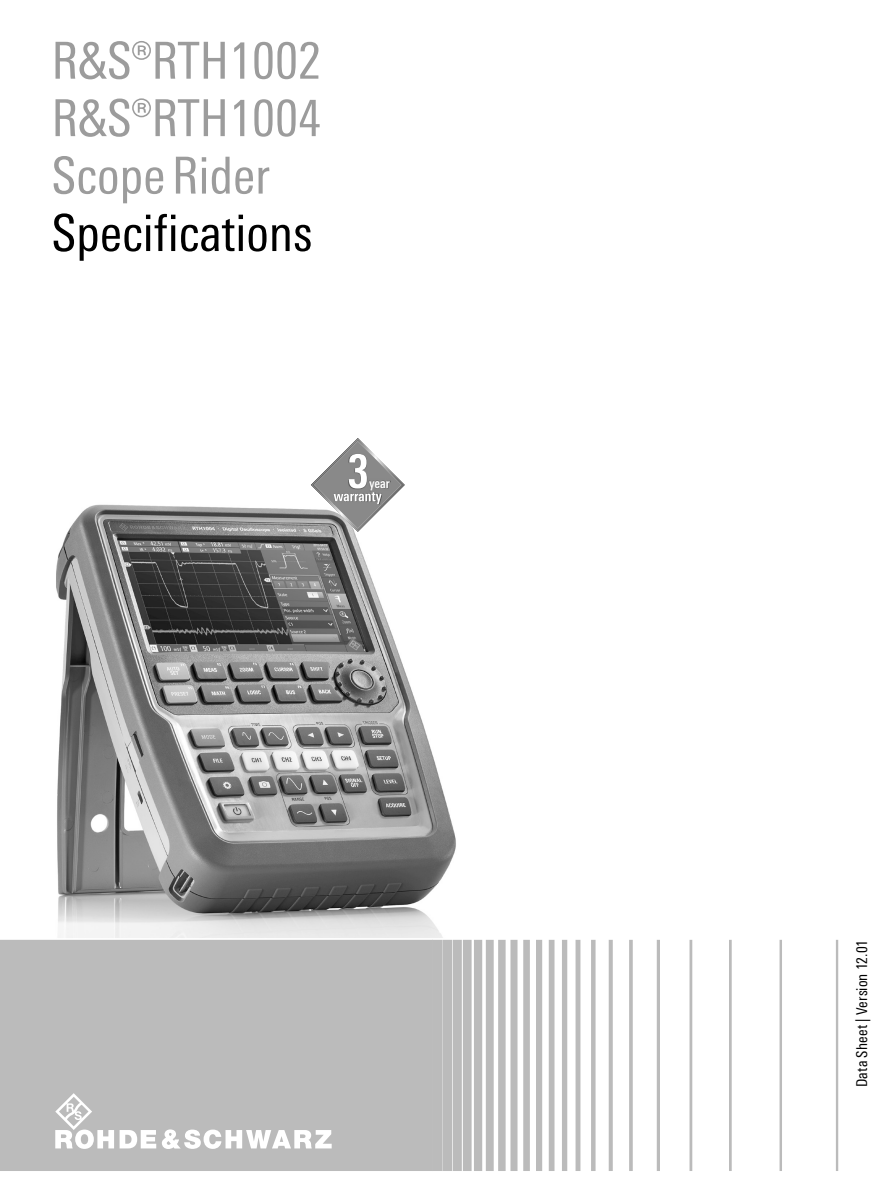
<style>
.page{position:relative;width:893px;height:1191px;background:#fff}
.page>*{position:absolute;margin:0;border:0;box-sizing:border-box;transform-origin:0 0}
.t1{font:51px/57.4px "Linotype Univers 420 Cn";color:#9c9c9c;text-align:justify}
.t2{font:51px "Linotype Univers 420 Cn";color:#000}
.t3{font:15px "Linotype Univers 420 Cn";letter-spacing:.005em;color:#000}
.t4{font:700 13.35px "Linotype Univers 620 Cn";color:#fff}
</style>
<div class="page">
<img style="left:56px;top:504px;width:400px;height:434px">
<div style="left:0;top:939px;width:432px;height:232px;background:#bbb"></div>
<div style="left:432px;top:939px;width:10px;height:232px;background:#bbb"></div>
<div style="left:442px;top:939px;width:10px;height:232px;background:#bbb;border:2px solid #bbb"></div>
<div style="left:453px;top:939px;width:9px;height:232px;background:#bbb;border:2px solid #bbb"></div>
<div style="left:463px;top:939px;width:9px;height:232px;background:#bbb;border:2px solid #bbb"></div>
<div style="left:474px;top:939px;width:8px;height:232px;background:#bbb"></div>
<div style="left:486px;top:939px;width:8px;height:232px;background:#bbb;border:2px solid #bbb"></div>
<div style="left:498px;top:939px;width:8px;height:232px;background:#bbb;border:2px solid #bbb"></div>
<div style="left:510px;top:939px;width:7px;height:232px;background:#bbb;border:2px solid #bbb"></div>
<div style="left:523px;top:939px;width:7px;height:232px;background:#bbb;border:2px solid #bbb"></div>
<div style="left:536px;top:939px;width:6px;height:232px;background:#bbb"></div>
<div style="left:549px;top:939px;width:5px;height:232px;background:#bbb"></div>
<div style="left:562px;top:939px;width:5px;height:232px;background:#bbb"></div>
<hr style="left:576px;top:939px;width:4px;height:232px;background:#bbb">
<svg style="left:591px;top:939px;width:5px;height:232px"></svg>
<svg style="left:609px;top:939px;width:4px;height:232px"></svg>
<hr style="left:629px;top:939px;width:4px;height:232px;background:#c3c3c3">
<hr style="left:657px;top:939px;width:3px;height:232px;background:#bbb">
<div style="left:689px;top:939px;width:3px;height:232px;border:2px solid #bbb"></div>
<div style="left:729px;top:939px;width:3px;height:232px;border:2px solid #bbb"></div>
<div style="left:779px;top:939px;width:3px;height:232px;border:2px solid #bbb"></div>
<div style="left:836px;top:939px;width:2px;height:232px;border:2px solid #bbb"></div>
<svg style="left:120px;top:1130px;width:36px;height:18px"></svg>
<svg style="left:55px;top:1093px;width:59px;height:55px"></svg>
<svg style="left:162px;top:1129px;width:170px;height:20px"></svg>
<svg style="left:311px;top:438px;width:94px;height:94px"></svg>
<img style="left:369px;top:476px;width:21px;height:15px">
<p class="t1" style="left:51px;top:32px;width:271px">R&amp;S®RTH1002<br>R&amp;S®RTH1004<br>Scope Rider</p>
<p class="t2" style="left:51px;top:203px;width:263px">Specifications</p>
<p class="t4" style="left:369px;top:475px;width:22px">year</p>
<p class="t3" style="left:853px;top:1087px;width:149px;rotate:-90deg">Data Sheet | Version 12.01</p>
</div>
